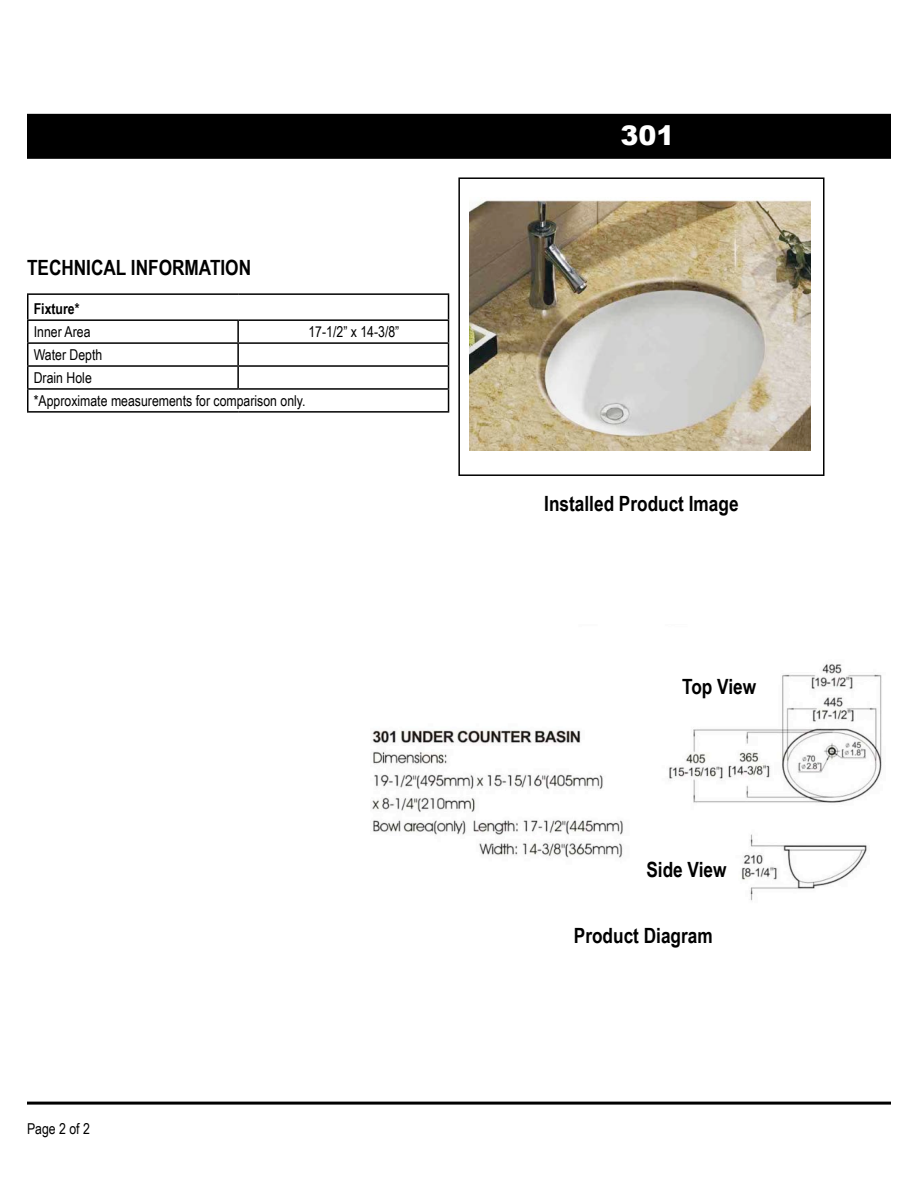
<style>
.page{position:relative;width:918px;height:1188px;background:#fff}
.page>*{position:absolute;margin:0;border:0;box-sizing:border-box;transform-origin:0 0}
.t1{font:900 27px "Arial";color:#fff}
.t2{font:700 21px "Arial Narrow";color:#000}
.t3{font:15px/23px "Arial Narrow";color:#000}
.t4{font:700 15px "Arial Narrow";color:#000}
</style>
<div class="page">
<img style="left:372px;top:664px;width:510px;height:237px">
<div style="left:27px;top:114px;width:864px;height:45px;background:#000"></div>
<hr style="left:27px;top:1102px;width:864px;height:3px;background:#000">
<hr style="left:27px;top:293px;width:211px;height:2px;background:#000">
<hr style="left:238px;top:293px;width:211px;height:2px;background:#000">
<hr style="left:27px;top:319px;width:211px;height:2px;background:#000">
<hr style="left:238px;top:319px;width:211px;height:2px;background:#000">
<hr style="left:237px;top:321px;width:2px;height:21px;background:#000">
<hr style="left:27px;top:342px;width:211px;height:2px;background:#000">
<hr style="left:238px;top:342px;width:211px;height:2px;background:#000">
<hr style="left:237px;top:344px;width:2px;height:21px;background:#000">
<hr style="left:27px;top:365px;width:211px;height:2px;background:#000">
<hr style="left:238px;top:365px;width:211px;height:2px;background:#000">
<hr style="left:237px;top:367px;width:2px;height:21px;background:#000">
<hr style="left:27px;top:388px;width:211px;height:2px;background:#000">
<svg style="left:27px;top:295px;width:1px;height:116px"></svg>
<hr style="left:238px;top:388px;width:211px;height:2px;background:#000">
<svg style="left:448px;top:295px;width:1px;height:116px"></svg>
<hr style="left:27px;top:411px;width:211px;height:2px;background:#000">
<hr style="left:238px;top:411px;width:211px;height:2px;background:#000">
<div style="left:458px;top:177px;width:367px;height:299px;border:2px solid #000"></div>
<img style="left:470px;top:200px;width:341px;height:251px">
<h2 class="t2" style="left:27px;top:252px;width:226px">TECHNICAL INFORMATION</h2>
<p class="t4" style="left:34px;top:298px;width:47px">Fixture*</p>
<p class="t3" style="left:34px;top:320px;width:58px">Inner Area</p>
<p class="t3" style="left:308px;top:320px;width:92px">17-1/2” x 14-3/8”</p>
<p class="t3" style="left:34px;top:343px;width:273px">Water Depth<br>Drain Hole<br>*Approximate measurements for comparison only.</p>
<p class="t3" style="left:27px;top:1117px;width:64px">Page 2 of 2</p>
<h1 class="t1" style="left:621px;top:116px;width:56px">301</h1>
<h2 class="t2" style="left:544px;top:488px;width:196px">Installed Product Image</h2>
<h2 class="t2" style="left:682px;top:671px;width:76px">Top View</h2>
<h2 class="t2" style="left:646px;top:854px;width:82px">Side View</h2>
<h2 class="t2" style="left:574px;top:920px;width:140px">Product Diagram</h2>
</div>
